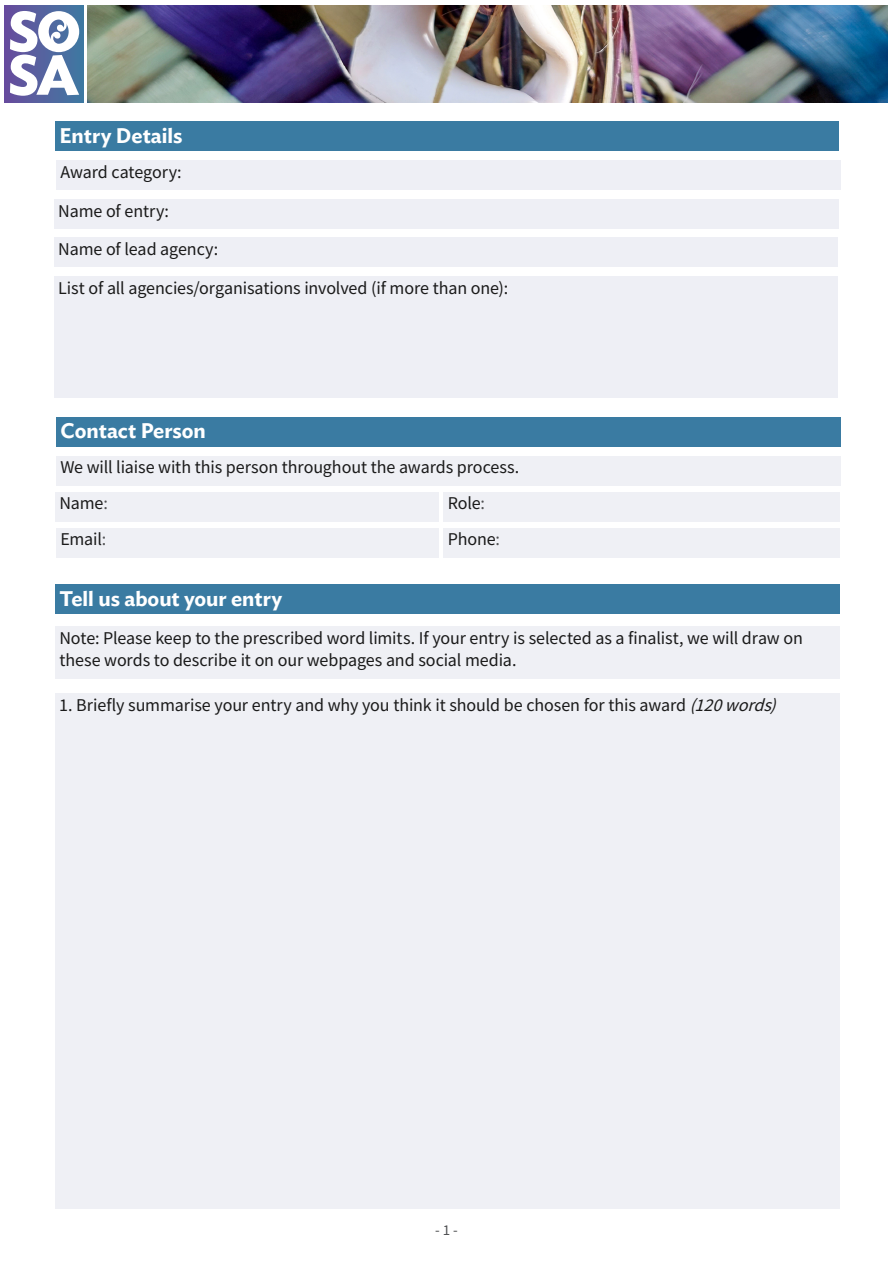
<style>
.page{position:relative;width:893px;height:1263px;background:#fff}
.page>*{position:absolute;margin:0;border:0;box-sizing:border-box;transform-origin:0 0}
.t1{font:600 21px "Ideal Sans";color:#fff}
.Questions_indented{font:18px/21.6px "Source Sans Pro";letter-spacing:-.005em;color:#1a1a1a}
.t2{font:15px "Source Sans Pro";color:#515254}
.s1{color:#515254}
.s2{font-style:italic}
</style>
<div class="page">
<div style="left:55px;top:693px;width:785px;height:516px;background:#eff0f5"></div>
<div style="left:55px;top:626px;width:785px;height:53px;background:#eff0f5"></div>
<div style="left:54px;top:199px;width:785px;height:30px;background:#eeeff5"></div>
<div style="left:54px;top:238px;width:784px;height:29px;background:#eeeff5"></div>
<div style="left:55px;top:122px;width:784px;height:29px;background:#3a7ba2"></div>
<div style="left:56px;top:456px;width:785px;height:30px;background:#eff0f5"></div>
<div style="left:55px;top:492px;width:383px;height:30px;background:#eff0f5"></div>
<div style="left:444px;top:492px;width:396px;height:30px;background:#eff0f5"></div>
<div style="left:56px;top:528px;width:383px;height:30px;background:#eff0f5"></div>
<div style="left:444px;top:528px;width:396px;height:30px;background:#eff0f5"></div>
<div style="left:56px;top:417px;width:785px;height:30px;background:#3a7ba2"></div>
<div style="left:55px;top:584px;width:785px;height:30px;background:#3a7ba2"></div>
<div style="left:54px;top:276px;width:784px;height:122px;background:#eeeff5"></div>
<img style="left:88px;top:6px;width:799px;height:96px">
<div style="left:4px;top:6px;width:79px;height:96px;background:linear-gradient(to right,#684b9d,#4079a2)"></div>
<svg style="left:10px;top:11px;width:69px;height:85px"></svg>
<div style="left:56px;top:160px;width:785px;height:30px;background:#eeeff5"></div>
<p class="t1" style="left:60px;top:119px;width:125px">Entry Details</p>
<p class="Questions_indented" style="left:60px;top:161px;width:123px">Award category:</p>
<p class="Questions_indented" style="left:58px;top:200px;width:112px">Name of entry:</p>
<p class="Questions_indented" style="left:58px;top:238px;width:161px">Name of lead agency:</p>
<p class="Questions_indented" style="left:58px;top:277px;width:451px">List of all agencies/organisations involved (if more than one):</p>
<p class="t1" style="left:61px;top:414px;width:147px">Contact Person</p>
<p class="Questions_indented" style="left:60px;top:457px;width:461px">We will liaise with this person throughout the awards process.</p>
<p class="Questions_indented" style="left:59px;top:493px;width:50px">Name<span class="s1">:</span></p>
<p class="Questions_indented" style="left:448px;top:493px;width:39px">Role<span class="s1">:</span></p>
<p class="Questions_indented" style="left:60px;top:528px;width:48px">Email<span class="s1">:</span></p>
<p class="Questions_indented" style="left:448px;top:528px;width:54px">Phone<span class="s1">:</span></p>
<p class="t1" style="left:60px;top:582px;width:224px">Tell us about your entry</p>
<p class="Questions_indented" style="left:59px;top:627px;width:745px">Note: Please keep to the prescribed word limits. If your entry is selected as a finalist, we will draw on these words to describe it on our webpages and social media.</p>
<p class="Questions_indented" style="left:59px;top:694px;width:724px">1. Briefly summarise your entry and why you think it should be chosen for this award <span class="s2">(120words)</span></p>
<p class="t2" style="left:435px;top:1221px;width:24px">- 1 -</p>
</div>
